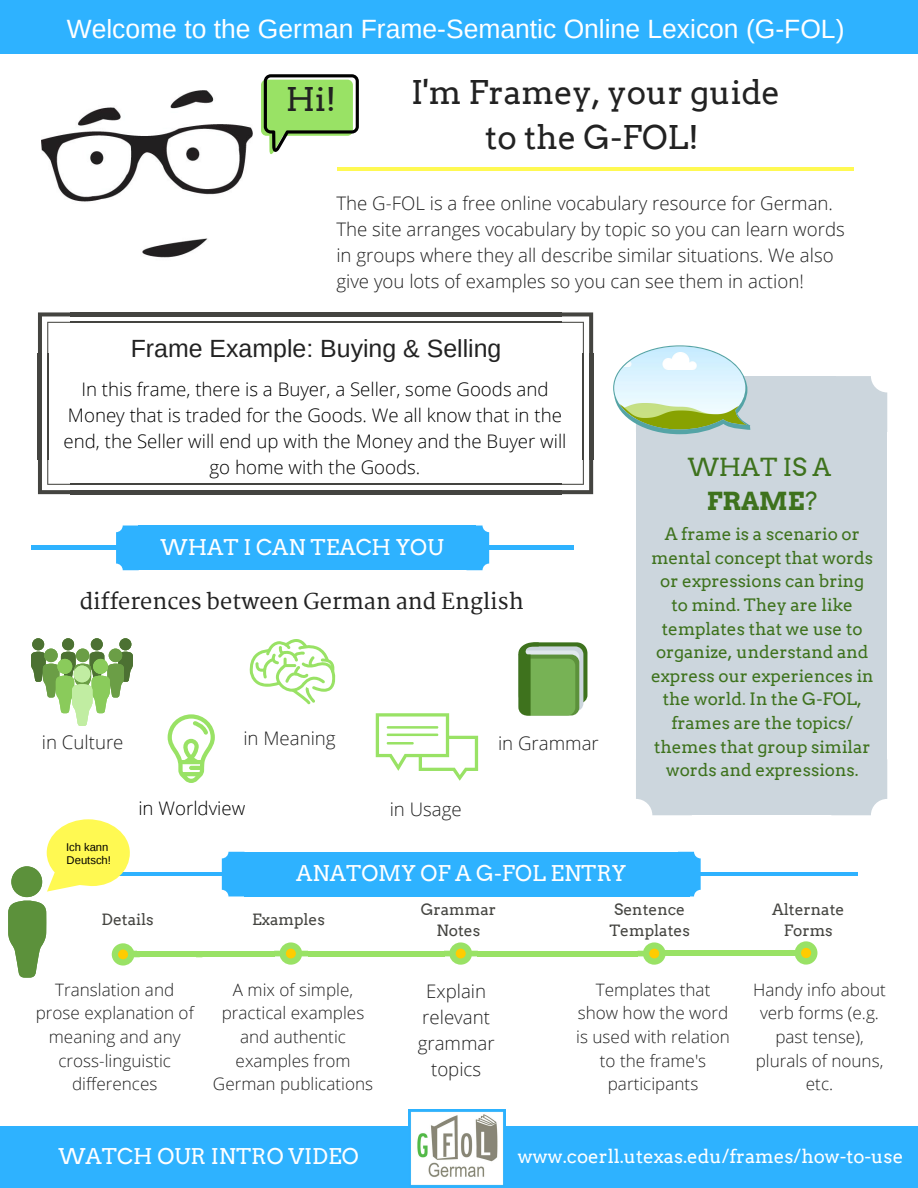
<style>
.page{position:relative;width:918px;height:1188px;background:#fff}
.page>*{position:absolute;margin:0;border:0;box-sizing:border-box;transform-origin:0 0}
.t1{font:32.7px/45px "Arvo";color:#222;text-align:center}
.t2{font:26.4px "Arimo";color:#fff}
.t3{font:24.9px "Arimo";color:#222}
.t4{font:24.9px/33.8px "Arvo";color:#3e721d;text-align:center}
.t5{font:21.75px "Arvo";color:#fff}
.t6{font:600 21.75px "Martel";color:#222}
.t7{font:300 18.75px/25.8px "Open Sans";color:#222}
.t8{font:300 18.75px/25.8px "Open Sans";color:#000;text-align:center}
.t9{font:18.75px "Arvo";color:#fff}
.t10{font:300 17.1px/23.7px "Open Sans";color:#222;text-align:center}
.t11{font:17.1px/23.7px "Arvo";color:#3e721d;text-align:center}
.t12{font:15.6px/21.3px "Arvo";color:#444440;text-align:center}
.t13{font:11.25px/13.5px "Liberation Sans";color:#000}
.s1{font-weight:700}
</style>
<div class="page">
<div style="left:0;top:0;width:918px;height:54px;background:#2eb2ff"></div>
<hr style="left:338px;top:168px;width:516px;height:3px;background:#fff952">
<hr style="left:31px;top:546px;width:543px;height:4px;background:#2eb2ff">
<div style="left:138px;top:526px;width:337px;height:22px;background:#2eb2ff"></div>
<svg style="left:116px;top:526px;width:22px;height:44px"></svg>
<div style="left:138px;top:547px;width:337px;height:23px;background:#2eb2ff"></div>
<svg style="left:475px;top:526px;width:14px;height:44px"></svg>
<div style="left:690px;top:376px;width:145px;height:56px;background:#ccd6dd"></div>
<svg style="left:835px;top:376px;width:52px;height:54px;background:#cfd9df"></svg>
<div style="left:636px;top:430px;width:56px;height:338px;background:#ccd6dd"></div>
<div style="left:690px;top:430px;width:145px;height:338px;background:#ccd6dd"></div>
<div style="left:831px;top:430px;width:56px;height:338px;background:#ccd6dd"></div>
<svg style="left:636px;top:768px;width:54px;height:47px;background:#d0d9df"></svg>
<div style="left:690px;top:759px;width:145px;height:56px;background:#ccd6dd"></div>
<svg style="left:835px;top:768px;width:52px;height:47px;background:#d0d9df"></svg>
<hr style="left:59px;top:872px;width:799px;height:3px;background:#2eb2ff">
<div style="left:244px;top:852px;width:446px;height:23px;background:#2eb2ff"></div>
<svg style="left:222px;top:852px;width:22px;height:44px"></svg>
<div style="left:244px;top:874px;width:446px;height:22px;background:#2eb2ff"></div>
<svg style="left:690px;top:852px;width:11px;height:44px"></svg>
<div style="left:0;top:1126px;width:918px;height:62px;background:#2eb2ff"></div>
<svg style="left:168px;top:714px;width:47px;height:69px"></svg>
<svg style="left:250px;top:639px;width:85px;height:65px"></svg>
<div style="left:139px;top:952px;width:57px;height:5px;background:#99e265"></div>
<div style="left:137px;top:951px;width:138px;height:5px;background:#99e265"></div>
<svg style="left:274px;top:942px;width:34px;height:23px"></svg>
<div style="left:308px;top:951px;width:136px;height:5px;background:#99e265"></div>
<svg style="left:444px;top:942px;width:34px;height:23px"></svg>
<div style="left:478px;top:951px;width:160px;height:5px;background:#99e265"></div>
<svg style="left:638px;top:942px;width:30px;height:23px"></svg>
<div style="left:668px;top:950px;width:122px;height:6px;background:#99e265"></div>
<svg style="left:790px;top:941px;width:27px;height:24px"></svg>
<div style="left:801px;top:948px;width:10px;height:10px;background:#fc0;border-radius:50%"></div>
<img style="left:42px;top:90px;width:210px;height:168px">
<svg style="left:31px;top:638px;width:102px;height:88px"></svg>
<div style="left:74px;top:666px;width:16px;height:16px;background:#c1eda2;border-radius:50%"></div>
<svg style="left:376px;top:713px;width:102px;height:68px"></svg>
<hr style="left:386px;top:726px;width:53px;height:3px;background:#99e265;border-radius:2px">
<hr style="left:386px;top:734px;width:53px;height:2px;background:#99e265;border-radius:2px">
<hr style="left:386px;top:742px;width:28px;height:3px;background:#99e265;border-radius:2px">
<svg style="left:261px;top:74px;width:98px;height:80px"></svg>
<svg style="left:8px;top:819px;width:132px;height:159px"></svg>
<svg style="left:613px;top:345px;width:137px;height:89px"></svg>
<img style="left:408px;top:1109px;width:97px;height:76px">
<svg style="left:518px;top:642px;width:69px;height:74px;background:#79a85f"></svg>
<svg style="left:38px;top:312px;width:33px;height:42px"></svg>
<hr style="left:38px;top:353px;width:4px;height:107px;background:#444440">
<hr style="left:47px;top:353px;width:1px;height:107px;background:#444440">
<svg style="left:38px;top:459px;width:33px;height:35px"></svg>
<hr style="left:71px;top:490px;width:491px;height:4px;background:#444440">
<hr style="left:71px;top:484px;width:491px;height:1px;background:#444440">
<svg style="left:561px;top:459px;width:32px;height:35px"></svg>
<hr style="left:589px;top:353px;width:4px;height:107px;background:#444440">
<hr style="left:583px;top:353px;width:1px;height:107px;background:#444440">
<svg style="left:561px;top:312px;width:32px;height:42px"></svg>
<hr style="left:71px;top:312px;width:491px;height:4px;background:#444440">
<hr style="left:71px;top:322px;width:491px;height:1px;background:#444440">
<h2 class="t2" style="left:67px;top:14px;width:779px">Welcome to the German Frame-Semantic Online Lexicon (G-FOL)</h2>
<h1 class="t1" style="left:286px;top:77px;width:52px">Hi!</h1>
<h1 class="t1" style="left:411px;top:69px;width:371px">I'm Framey, your guide to the G-FOL!</h1>
<p class="t7" style="left:336px;top:190px;width:510px">The G-FOL is a free online vocabulary resource for German.<br>The site arranges vocabulary by topic so you can learn words in groups where they all describe similar situations. We also give you lots of examples so you can see them in action!</p>
<h3 class="t3" style="left:131px;top:334px;width:372px">Frame Example: Buying &amp; Selling</h3>
<p class="t8" style="left:64px;top:376px;width:504px">In this frame, there is a Buyer, a Seller, some Goods and Money that is traded for the Goods. We all know that in the end, the Seller will end up with the Money and the Buyer will go home with the Goods.</p>
<p class="t5" style="left:161px;top:534px;width:284px">WHAT I CAN TEACH YOU</p>
<p class="t6" style="left:80px;top:588px;width:445px">differences between German and English</p>
<p class="t7" style="left:42px;top:729px;width:83px">in Culture</p>
<p class="t7" style="left:243px;top:725px;width:94px">in Meaning</p>
<p class="t7" style="left:498px;top:730px;width:102px">in Grammar</p>
<p class="t13" style="left:66px;top:840px;width:47px">Ich kann<br>Deutsch!</p>
<p class="t8" style="left:138px;top:794px;width:108px">in Worldview</p>
<p class="t7" style="left:390px;top:795px;width:74px">in Usage</p>
<p class="t5" style="left:296px;top:860px;width:331px">ANATOMY OF A G-FOL ENTRY</p>
<h3 class="t4" style="left:688px;top:450px;width:145px">WHAT IS A<br><span class="s1">FRAME</span>?</h3>
<p class="t11" style="left:651px;top:522px;width:224px">A frame is a scenario or mental concept that words or expressions can bring to mind. They are like templates that we use to organize, understand and express our experiences in the world. In the G-FOL, frames are the topics/ themes that group similar words and expressions.</p>
<p class="t12" style="left:102px;top:909px;width:54px">Details</p>
<p class="t12" style="left:252px;top:909px;width:75px">Examples</p>
<p class="t12" style="left:421px;top:898px;width:77px">Grammar<br>Notes</p>
<p class="t12" style="left:609px;top:898px;width:82px">Sentence<br>Templates</p>
<p class="t12" style="left:772px;top:898px;width:74px">Alternate<br>Forms</p>
<p class="t10" style="left:36px;top:977px;width:160px">Translation and prose explanation of meaning and any cross-linguistic differences</p>
<p class="t10" style="left:213px;top:977px;width:162px">A mix of simple, practical examples and authentic examples from<br>German publications</p>
<p class="t7" style="left:418px;top:978px;width:79px;text-align:center">Explain relevant grammar topics</p>
<p class="t10" style="left:576px;top:977px;width:155px">Templates that show how the word is used with relation to the frame's participants</p>
<p class="t10" style="left:753px;top:977px;width:134px">Handy info about verb forms (e.g. past tense), plurals of nouns, etc.</p>
<p class="t5" style="left:58px;top:1143px;width:302px">WATCH OUR INTRO VIDEO</p>
<p class="t9" style="left:518px;top:1145px;width:387px">www.coerll.utexas.edu/frames/how-to-use</p>
</div>
